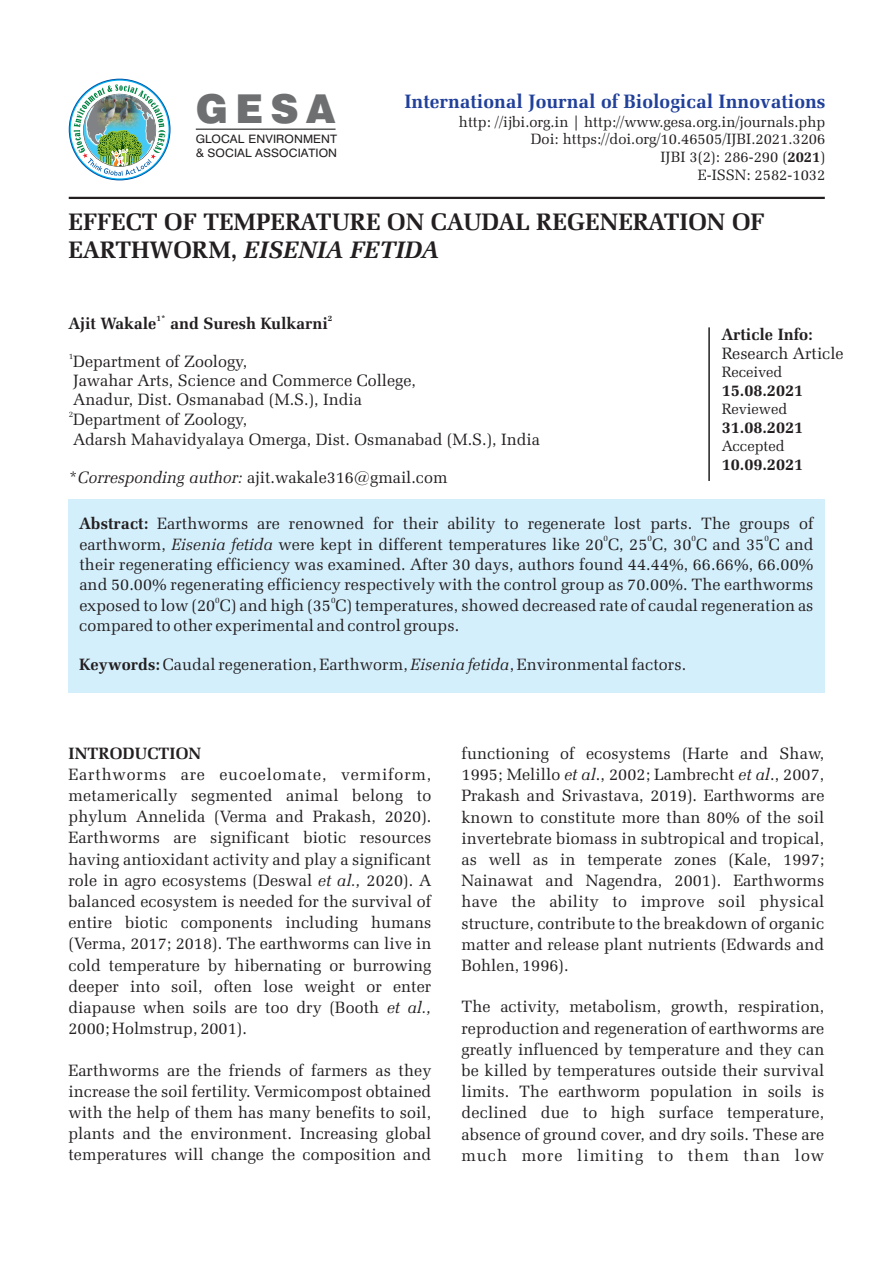
<style>
.page{position:relative;width:893px;height:1263px;background:#fff}
.page>*{position:absolute;margin:0;border:0;box-sizing:border-box;transform-origin:0 0}
.t1{font:900 39.75px "Swiss 721 BT";color:#6d6f71}
.t2{font:700 24px/28.2px "Zapf Elliptical 711 BT";color:#231f20}
.t3{font:700 19.5px "Zapf Elliptical 711 BT";color:#21409a}
.t4{font:16.5px/21.1px "Zapf Elliptical 711 BT";letter-spacing:.005em;color:#231f20;text-align:justify}
.t5{font:700 16.5px "Zapf Elliptical 711 BT";color:#231f20}
.t6{font:15px/17.5px "Zapf Elliptical 711 BT";color:#231f20;text-align:right}
.t7{font:11.55px/14px "Swiss 721 BT";letter-spacing:.005em;color:#231f20;scale:1.06 1}
.t8{font:8.25px "Zapf Elliptical 711 BT";color:#231f20}
.t9{font:700 8.25px "Zapf Elliptical 711 BT";color:#231f20}
.s1{font-weight:700}
.s2{font-style:italic}
</style>
<div class="page">
<hr style="left:69px;top:197px;width:756px;height:2px;background:#231f20">
<div style="left:68px;top:499px;width:756px;height:194px;background:#d4effc"></div>
<hr style="left:708px;top:327px;width:2px;height:154px;background:#231f20">
<img style="left:74px;top:84px;width:92px;height:92px">
<hr style="left:196px;top:128px;width:140px;height:2px;background:#58595b">
<h1 class="t1" style="left:196px;top:93px;width:141px">GESA</h1>
<p class="t7" style="left:196px;top:133px;width:135px">GLOCAL ENVIRONMENT &amp; SOCIAL ASSOCIATION</p>
<p class="t3" style="left:404px;top:94px;width:422px">International Journal of Biological Innovations</p>
<p class="t6" style="left:459px;top:114px;width:368px">http: //ijbi.org.in | http://www.gesa.org.in/journals.php Doi: https://doi.org/10.46505/IJBI.2021.3206<br>IJBI 3(2): 286-290 (<span class="s1">2021</span>)<br>E-ISSN: 2582-1032</p>
<h2 class="t2" style="left:69px;top:210px;width:697px">EFFECT OF TEMPERATURE ON CAUDAL REGENERATION OF<br>EARTHWORM, <span class="s2">EISENIA FETIDA</span></h2>
<p class="t9" style="left:157px;top:315px;width:11px">1*</p>
<p class="t9" style="left:328px;top:315px;width:6px">2</p>
<p class="t5" style="left:69px;top:317px;width:261px">Ajit Wakale and Suresh Kulkarni</p>
<p class="t8" style="left:69px;top:352px;width:6px">1</p>
<p class="t4" style="left:73px;top:353px;width:344px;line-height:19.2px;text-align:left">Department of Zoology,<br>Jawahar Arts, Science and Commerce College,<br>Anadur, Dist. Osmanabad (M.S.), India</p>
<p class="t8" style="left:69px;top:411px;width:6px">2</p>
<p class="t4" style="left:73px;top:411px;width:468px;line-height:19.2px">Department of Zoology,<br>Adarsh Mahavidyalaya Omerga, Dist. Osmanabad (M.S.), India</p>
<p class="t4" style="left:69px;top:468px;width:380px">*<span class="s2">Corresponding author:</span> ajit.wakale316@gmail.com</p>
<p class="t5" style="left:722px;top:327px;width:93px">Article Info:</p>
<p class="t4" style="left:722px;top:344px;width:123px">Research Article</p>
<p class="t6" style="left:722px;top:364px;width:62px">Received</p>
<p class="t5" style="left:722px;top:383px;width:83px">15.08.2021</p>
<p class="t6" style="left:722px;top:401px;width:67px">Reviewed</p>
<p class="t5" style="left:722px;top:420px;width:83px">31.08.2021</p>
<p class="t6" style="left:722px;top:438px;width:65px">Accepted</p>
<p class="t5" style="left:722px;top:457px;width:83px">10.09.2021</p>
<p class="t4" style="left:79px;top:514px;width:736px"><span class="s1">Abstract:</span> Earthworms are renowned for their ability to regenerate lost parts. The groups of</p>
<p class="t8" style="left:603px;top:535px;width:6px">0</p>
<p class="t8" style="left:647px;top:535px;width:6px">0</p>
<p class="t8" style="left:691px;top:535px;width:6px">0</p>
<p class="t8" style="left:764px;top:535px;width:6px">0</p>
<p class="t4" style="left:79px;top:535px;width:736px;line-height:20.2px">earthworm, <span class="s2">Eisenia fetida</span> were kept in different temperatures like 20 C, 25 C, 30 C and 35 C and their regenerating efficiency was examined. After 30 days, authors found 44.44%, 66.66%, 66.00% and 50.00% regenerating efficiency respectively with the control group as 70.00%. The earthworms</p>
<p class="t8" style="left:215px;top:596px;width:6px">0</p>
<p class="t8" style="left:331px;top:596px;width:6px">0</p>
<p class="t4" style="left:79px;top:596px;width:736px;line-height:20.2px">exposed to low (20 C) and high (35 C) temperatures, showed decreased rate of caudal regeneration as compared to other experimental and control groups.</p>
<p class="t4" style="left:79px;top:655px;width:608px"><span class="s1">Keywords:</span> Caudal regeneration, Earthworm, <span class="s2">Eisenia fetida</span>, Environmental factors.</p>
<p class="t5" style="left:69px;top:746px;width:134px">INTRODUCTION</p>
<p class="t4" style="left:68px;top:765px;width:364px">Earthworms are eucoelomate, vermiform, metamerically segmented animal belong to phylum Annelida (Verma and Prakash, 2020).<br>Earthworms are significant biotic resources having antioxidant activity and play a significant role in agro ecosystems (Deswal <span class="s2">et al.,</span> 2020). A balanced ecosystem is needed for the survival of entire biotic components including humans (Verma, 2017; 2018). The earthworms can live in cold temperature by hibernating or burrowing deeper into soil, often lose weight or enter diapause when soils are too dry (Booth <span class="s2">et al., </span>2000; Holmstrup, 2001).</p>
<p class="t4" style="left:68px;top:1061px;width:364px">Earthworms are the friends of farmers as they increase the soil fertility. Vermicompost obtained with the help of them has many benefits to soil, plants and the environment. Increasing global temperatures will change the composition and</p>
<p class="t4" style="left:461px;top:744px;width:364px">functioning of ecosystems (Harte and Shaw, 1995; Melillo <span class="s2">et al</span>., 2002; Lambrecht <span class="s2">et al</span>., 2007, Prakash and Srivastava, 2019). Earthworms are known to constitute more than 80% of the soil invertebrate biomass in subtropical and tropical, as well as in temperate zones (Kale, 1997; Nainawat and Nagendra, 2001). Earthworms have the ability to improve soil physical structure, contribute to the breakdown of organic matter and release plant nutrients (Edwards and Bohlen, 1996).</p>
<p class="t4" style="left:461px;top:997px;width:364px">The activity, metabolism, growth, respiration, reproduction and regeneration of earthworms are greatly influenced by temperature and they can be killed by temperatures outside their survival limits. The earthworm population in soils is declined due to high surface temperature, absence of ground cover, and dry soils. These are much more limiting to them than low</p>
</div>
